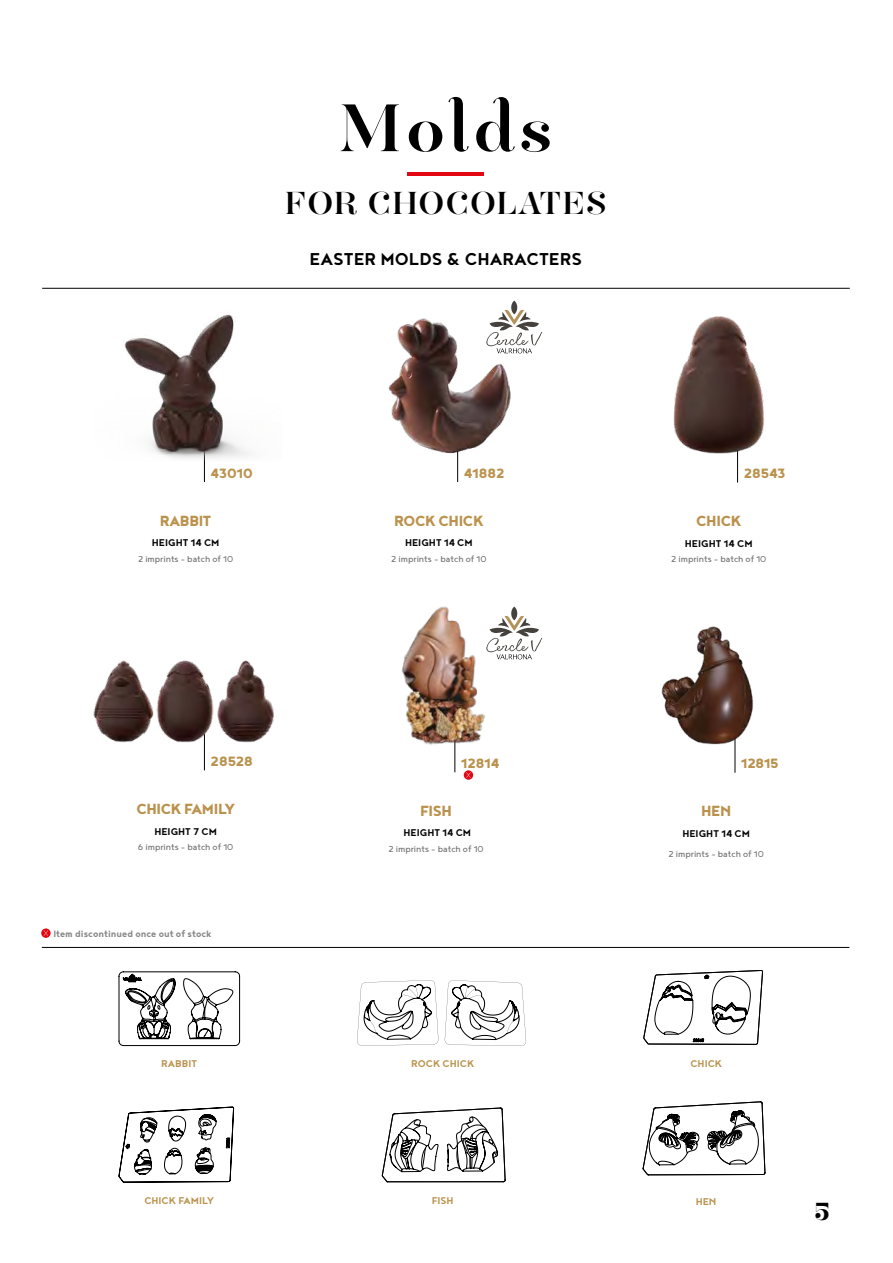
<style>
.page{position:relative;width:893px;height:1263px;background:#fff}
.page>*{position:absolute;margin:0;border:0;box-sizing:border-box;transform-origin:0 0}
.t1{font:57px "Hera Big";letter-spacing:.085em;color:#000}
.t2{font:27px "Hera Big";letter-spacing:.05em;color:#000}
.t3{font:700 21px "Noyh Geometric";color:#000}
.t4{font:600 21px "Hera Big";color:#000}
.t5{font:800 18px "Noyh Geometric";letter-spacing:-.02em;color:#ba924d}
.t6{font:800 18px "Noyh Geometric";letter-spacing:-.02em;color:#bb934e}
.t7{font:800 16.5px "Noyh Geometric";color:#ba924d}
.t8{font:800 16.5px "Noyh Geometric";color:#bb934e}
.t9{font:700 12px "Noyh Geometric";color:#000}
.t10{font:700 12px "Noyh Geometric";color:#ba924d}
.t11{font:700 11.25px "Noyh Geometric";color:#878787}
.t12{font:10.5px "Noyh Geometric";color:#706f6f}
</style>
<div class="page">
<hr style="left:42px;top:288px;width:808px;height:1px;background:#000">
<hr style="left:42px;top:947px;width:807px;height:1px;background:#000">
<svg style="left:41px;top:928px;width:10px;height:10px"></svg>
<svg style="left:44px;top:930px;width:4px;height:6px"></svg>
<hr style="left:407px;top:172px;width:77px;height:4px;background:#e30613">
<svg style="left:643px;top:1102px;width:122px;height:73px"></svg>
<svg style="left:382px;top:1108px;width:123px;height:74px"></svg>
<svg style="left:119px;top:1106px;width:115px;height:76px"></svg>
<svg style="left:643px;top:970px;width:120px;height:75px"></svg>
<hr style="left:455px;top:721px;width:1px;height:51px;background:#000">
<hr style="left:737px;top:432px;width:1px;height:50px;background:#000">
<hr style="left:735px;top:722px;width:1px;height:51px;background:#000">
<svg style="left:514px;top:607px;width:28px;height:52px"></svg>
<svg style="left:464px;top:770px;width:9px;height:10px"></svg>
<svg style="left:466px;top:772px;width:5px;height:6px"></svg>
<img style="left:673px;top:316px;width:91px;height:149px">
<img style="left:93px;top:660px;width:58px;height:82px">
<img style="left:151px;top:660px;width:59px;height:111px">
<img style="left:210px;top:660px;width:64px;height:83px">
<img style="left:661px;top:626px;width:93px;height:119px">
<img style="left:401px;top:606px;width:113px;height:142px">
<hr style="left:457px;top:431px;width:1px;height:51px;background:#000">
<hr style="left:204px;top:431px;width:1px;height:51px;background:#000">
<svg style="left:522px;top:310px;width:20px;height:43px"></svg>
<img style="left:388px;top:300px;width:134px;height:164px">
<img style="left:124px;top:314px;width:126px;height:150px">
<svg style="left:357px;top:980px;width:81px;height:66px"></svg>
<svg style="left:445px;top:980px;width:81px;height:66px"></svg>
<svg style="left:119px;top:971px;width:121px;height:75px"></svg>
<h1 class="t1" style="left:339px;top:83px;width:214px">Molds</h1>
<h2 class="t2" style="left:285px;top:182px;width:323px">FOR CHOCOLATES</h2>
<h3 class="t3" style="left:310px;top:247px;width:274px">EASTER MOLDS &amp; CHARACTERS</h3>
<h3 class="t8" style="left:211px;top:463px;width:44px">43010</h3>
<h3 class="t8" style="left:464px;top:463px;width:42px">41882</h3>
<h3 class="t7" style="left:744px;top:464px;width:43px">28543</h3>
<h3 class="t6" style="left:160px;top:510px;width:53px">RABBIT</h3>
<p class="t9" style="left:152px;top:536px;width:69px">HEIGHT 14 CM</p>
<p class="t12" style="left:138px;top:553px;width:97px">2 imprints - batch of 10</p>
<h3 class="t6" style="left:394px;top:510px;width:91px">ROCK CHICK</h3>
<p class="t9" style="left:405px;top:536px;width:69px">HEIGHT 14 CM</p>
<p class="t12" style="left:391px;top:553px;width:97px">2 imprints - batch of 10</p>
<h3 class="t5" style="left:696px;top:510px;width:46px">CHICK</h3>
<p class="t9" style="left:685px;top:536px;width:69px">HEIGHT 14 CM</p>
<p class="t12" style="left:671px;top:553px;width:97px">2 imprints - batch of 10</p>
<h3 class="t7" style="left:211px;top:751px;width:44px">28528</h3>
<h3 class="t7" style="left:461px;top:753px;width:40px">12814</h3>
<h3 class="t7" style="left:741px;top:754px;width:39px">12815</h3>
<h3 class="t5" style="left:136px;top:798px;width:100px">CHICK FAMILY</h3>
<p class="t9" style="left:154px;top:824px;width:64px">HEIGHT 7 CM</p>
<p class="t12" style="left:138px;top:841px;width:97px">6 imprints - batch of 10</p>
<h3 class="t5" style="left:420px;top:800px;width:33px">FISH</h3>
<p class="t9" style="left:403px;top:826px;width:69px">HEIGHT 14 CM</p>
<p class="t12" style="left:388px;top:843px;width:97px">2 imprints - batch of 10</p>
<h3 class="t5" style="left:701px;top:800px;width:32px">HEN</h3>
<p class="t9" style="left:682px;top:826px;width:69px">HEIGHT 14 CM</p>
<p class="t12" style="left:669px;top:848px;width:97px">2 imprints - batch of 10</p>
<p class="t11" style="left:53px;top:927px;width:159px">Item discontinued once out of stock</p>
<p class="t10" style="left:161px;top:1057px;width:37px">RABBIT</p>
<p class="t10" style="left:411px;top:1057px;width:64px">ROCK CHICK</p>
<p class="t10" style="left:690px;top:1057px;width:33px">CHICK</p>
<p class="t10" style="left:144px;top:1193px;width:71px">CHICK FAMILY</p>
<p class="t10" style="left:432px;top:1194px;width:23px">FISH</p>
<p class="t10" style="left:696px;top:1194px;width:22px">HEN</p>
<h3 class="t4" style="left:814px;top:1195px;width:17px">5</h3>
</div>
